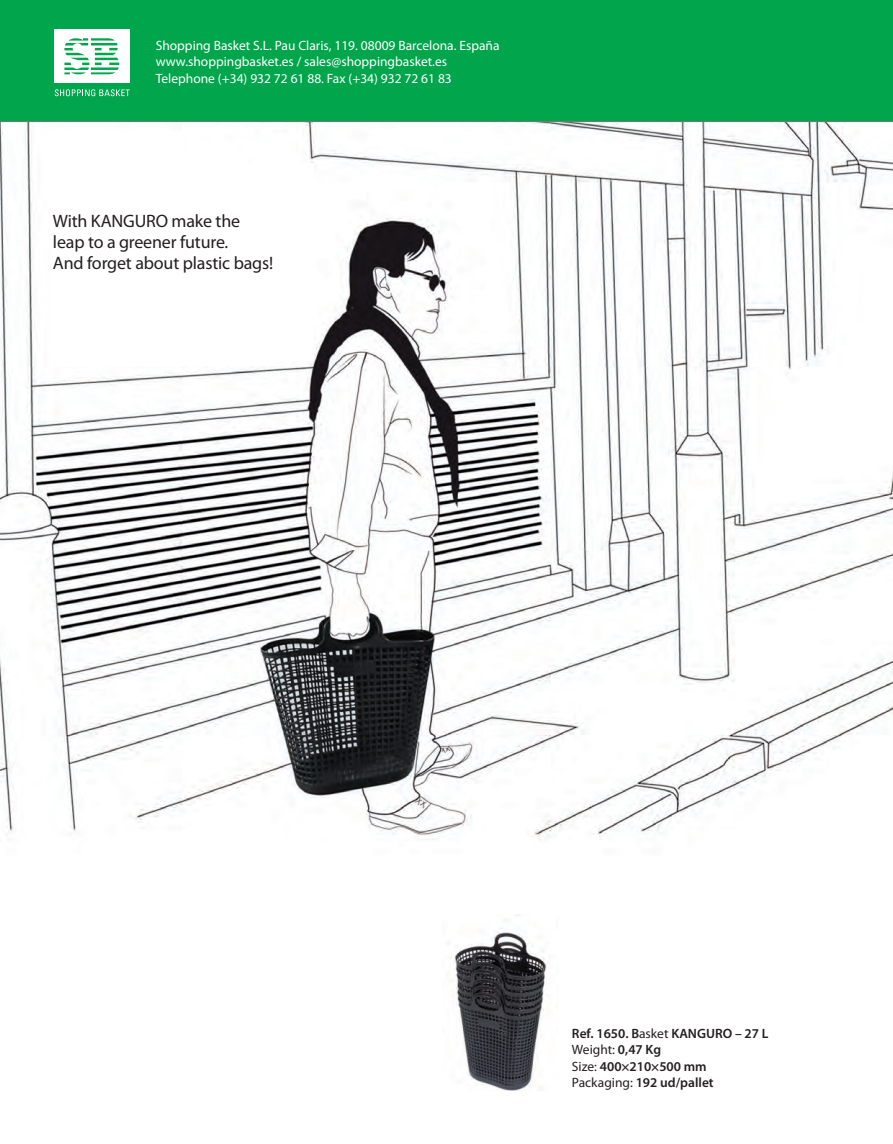
<style>
.page{position:relative;width:893px;height:1144px;background:#fff}
.page>*{position:absolute;margin:0;border:0;box-sizing:border-box;transform-origin:0 0}
.t1{font:18px "Myriad Pro";letter-spacing:-.01em;color:#231f20}
.t2{font:13.5px/16.5px "Myriad Pro";color:#fff}
.t3{font:600 13.5px "Myriad Pro";color:#231f20}
.t4{font:13.5px "Myriad Pro";color:#231f20}
.s1{font-weight:400}
.s2{font-weight:600}
</style>
<div class="page">
<img style="left:0;top:122px;width:893px;height:718px">
<img style="left:450px;top:914px;width:97px;height:176px">
<div style="left:53px;top:163px;width:260px;height:197px;background:#fff"></div>
<div style="left:0;top:0;width:893px;height:121px;background:#00a54c"></div>
<svg style="left:55px;top:89px;width:75px;height:7px"></svg>
<div style="left:54px;top:29px;width:76px;height:54px;background:#fff"></div>
<svg style="left:64px;top:38px;width:55px;height:36px"></svg>
<hr style="left:0;top:121px;width:893px;height:1px;background:#76787b">
<p class="t2" style="left:156px;top:37px;width:345px">Shopping Basket S.L. Pau Claris, 119. 08009 Barcelona. España www.shoppingbasket.es / sales@shoppingbasket.es<br>Telephone (+34) 932 72 61 88. Fax (+34) 932 72 61 83</p>
<p class="t1" style="left:53px;top:210px;width:189px">With KANGURO make the</p>
<p class="t1" style="left:53px;top:231px;width:177px">leap to a greener future.</p>
<p class="t1" style="left:53px;top:252px;width:222px">And forget about plastic bags!</p>
<p class="t3" style="left:572px;top:1024px;width:198px">Ref. 1650. B<span class="s1">asket</span> KANGURO – 27 L</p>
<p class="t4" style="left:572px;top:1041px;width:91px">Weight: <span class="s2">0,47 Kg</span></p>
<p class="t3" style="left:572px;top:1057px;width:136px"><span class="s1">Size:</span> 400×210×500 mm</p>
<p class="t3" style="left:572px;top:1074px;width:143px"><span class="s1">Packaging:</span> 192 ud/pallet</p>
</div>
